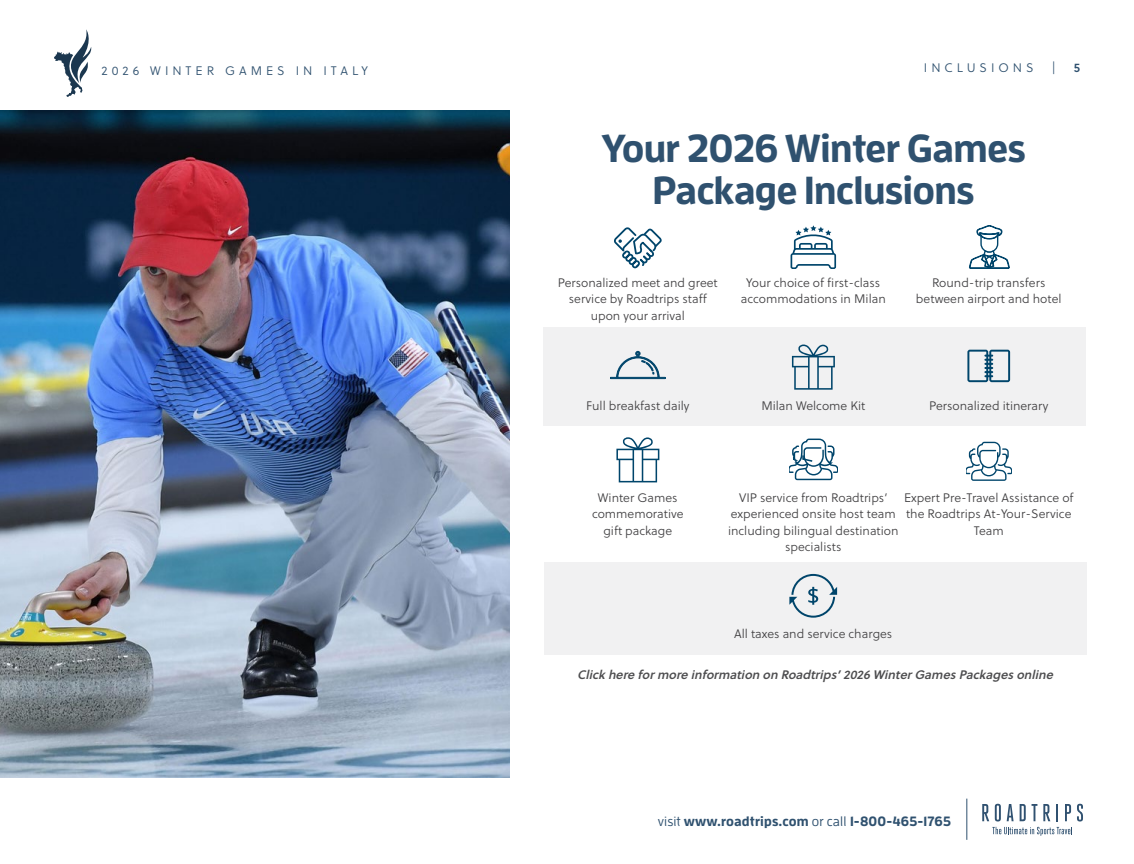
<style>
.page{position:relative;width:1134px;height:864px;background:#fff}
.page>*{position:absolute;margin:0;border:0;box-sizing:border-box;transform-origin:0 0}
.t1{font:700 39px/42px "Enzo OT";letter-spacing:-.02em;color:#2f516f;text-align:center}
.t2{font:700 13.5px "Enzo OT";letter-spacing:.01em;color:#2f516f}
.t3{font:12.3px/16.5px "Soleil Lt";color:#414042;text-align:center}
.t4{font:italic 12.3px "Soleil Sb";color:#4d4d4f}
.t5{font:12.3px "Soleil Lt";letter-spacing:.32em;color:#2f516f}
.t6{font:12.3px "Soleil Sb";color:#2f516f}
.s1{font-weight:500}
</style>
<div class="page">
<svg style="left:982px;top:804px;width:101px;height:32px"></svg>
<hr style="left:966px;top:799px;width:1px;height:41px;background:#2f516f">
<svg style="left:54px;top:29px;width:38px;height:68px"></svg>
<div style="left:543px;top:327px;width:543px;height:99px;background:#f1f1f2"></div>
<div style="left:544px;top:563px;width:542px;height:92px;background:#f1f1f2"></div>
<img style="left:0;top:110px;width:510px;height:667px">
<svg style="left:614px;top:227px;width:48px;height:41px"></svg>
<svg style="left:791px;top:225px;width:45px;height:44px"></svg>
<svg style="left:969px;top:225px;width:41px;height:44px"></svg>
<svg style="left:610px;top:351px;width:56px;height:28px"></svg>
<svg style="left:792px;top:345px;width:43px;height:45px"></svg>
<svg style="left:967px;top:350px;width:43px;height:32px"></svg>
<svg style="left:616px;top:437px;width:43px;height:45px"></svg>
<svg style="left:789px;top:439px;width:48px;height:41px"></svg>
<svg style="left:966px;top:442px;width:46px;height:39px"></svg>
<svg style="left:789px;top:574px;width:48px;height:44px"></svg>
<p class="t5" style="left:102px;top:62px;width:268px">2026 WINTER GAMES IN ITALY</p>
<p class="t5" style="left:924px;top:59px;width:111px">INCLUSIONS</p>
<p class="t5" style="left:1052px;top:59px;width:5px">|</p>
<p class="t6" style="left:1074px;top:58px;width:8px">5</p>
<h1 class="t1" style="left:601px;top:126px;width:426px">Your 2026 Winter Games<br>Package Inclusions</h1>
<p class="t3" style="left:558px;top:274px;width:161px">Personalized meet and greet service by Roadtrips staff upon your arrival</p>
<p class="t3" style="left:741px;top:274px;width:147px">Your choice of first-class accommodations in Milan</p>
<p class="t3" style="left:916px;top:274px;width:147px">Round-trip transfers between airport and hotel</p>
<p class="t3" style="left:586px;top:398px;width:105px">Full breakfast daily</p>
<p class="t3" style="left:761px;top:398px;width:105px">Milan Welcome Kit</p>
<p class="t3" style="left:929px;top:398px;width:121px">Personalized itinerary</p>
<p class="t3" style="left:592px;top:489px;width:93px">Winter Games commemorative gift package</p>
<p class="t3" style="left:728px;top:489px;width:172px">VIP service from Roadtrips’ experienced onsite host team including bilingual destination specialists</p>
<p class="t3" style="left:904px;top:489px;width:171px">Expert Pre-Travel Assistance of the Roadtrips At-Your-Service<br>Team</p>
<p class="t3" style="left:734px;top:625px;width:160px">All taxes and service charges</p>
<p class="t4" style="left:577px;top:665px;width:481px">Clickhere formore information on Roadtrips’2026WinterGamesPackagesonline</p>
<p class="t2" style="left:658px;top:813px;width:295px"><span class="s1">visit</span> www.roadtrips.com <span class="s1">or call</span> 1-800-465-1765</p>
</div>
